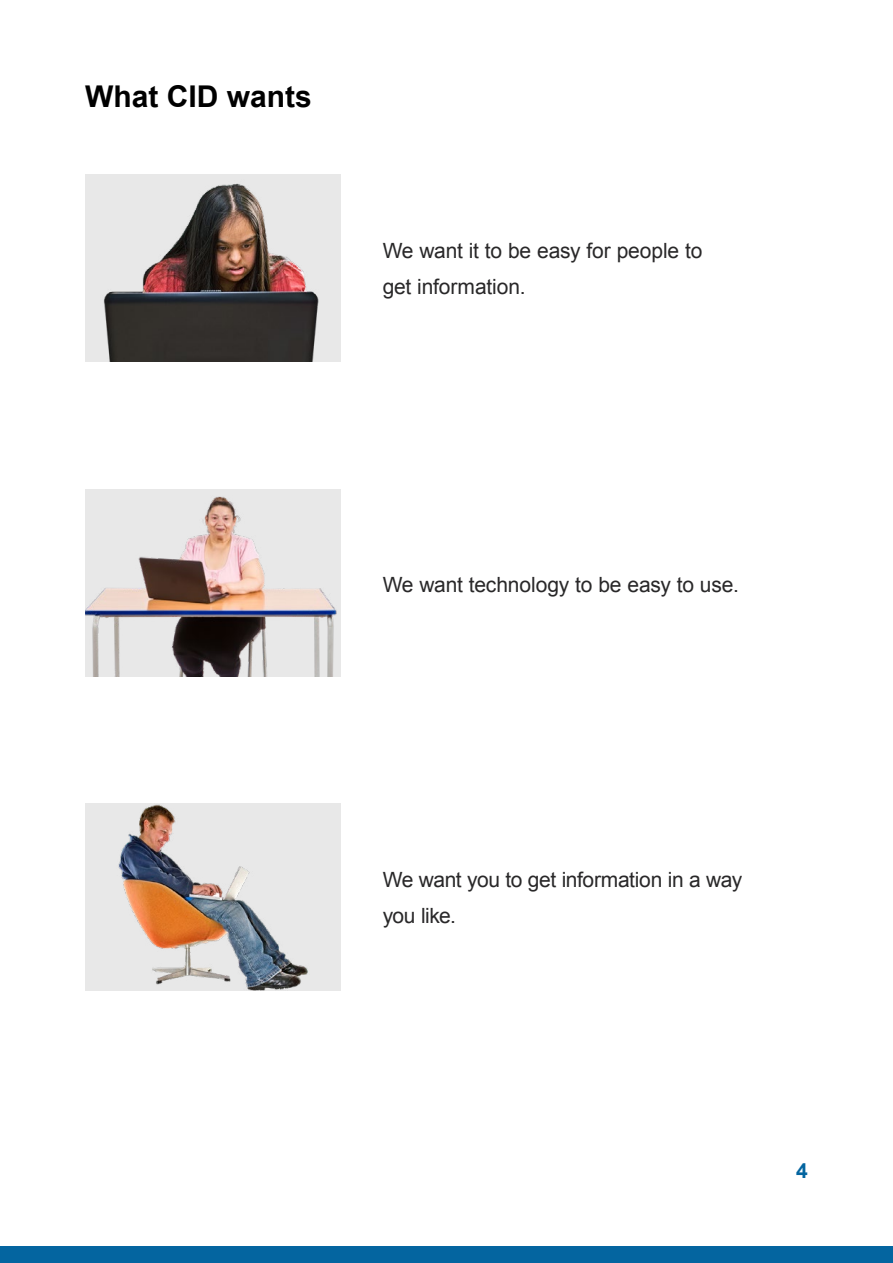
<style>
.page{position:relative;width:893px;height:1263px;background:#fff}
.page>*{position:absolute;margin:0;border:0;box-sizing:border-box;transform-origin:0 0}
.t1{font:700 30px "Arial";color:#000}
.Body_USE{font:21px/36px "Arial";letter-spacing:-.015em;color:#292829}
.t2{font:700 21px "Arial";color:#0465a0}
</style>
<div class="page">
<div style="left:0;top:1246px;width:893px;height:17px;background:#0465a0"></div>
<img style="left:85px;top:489px;width:255px;height:187px">
<div style="left:85px;top:804px;width:255px;height:187px;background:#e8e8e8"></div>
<img style="left:118px;top:804px;width:190px;height:187px">
<div style="left:85px;top:175px;width:255px;height:187px;background:#e8e8e8"></div>
<img style="left:103px;top:183px;width:216px;height:179px">
<p class="t1" style="left:85px;top:77px;width:228px">What CID wants</p>
<p class="Body_USE" style="left:383px;top:233px;width:321px">We want it to be easy for people to get information.</p>
<p class="Body_USE" style="left:383px;top:567px;width:358px">We want technology to be easy to use.</p>
<p class="Body_USE" style="left:383px;top:862px;width:361px">We want you to get information in a way you like.</p>
<p class="t2" style="left:796px;top:1157px;width:13px">4</p>
</div>
